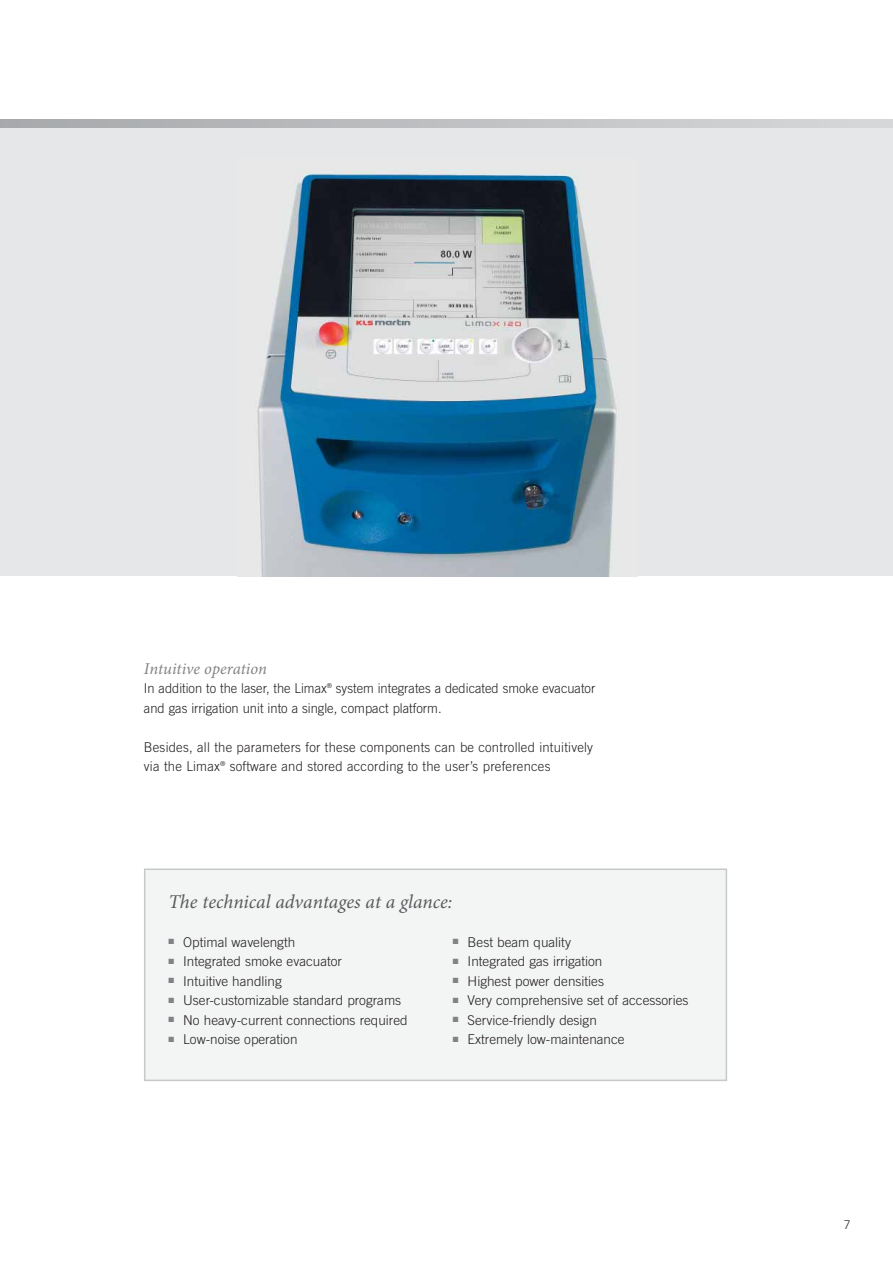
<style>
.page{position:relative;width:893px;height:1263px;background:#fff}
.page>*{position:absolute;margin:0;border:0;box-sizing:border-box;transform-origin:0 0}
.t1{font:italic 19.5px "Minion Pro";color:#58595b}
.t2{font:italic 16.5px "Minion Pro";color:#808285}
.t3{font:300 13.5px/19.5px "Trade Gothic";color:#231f20}
.t4{font:300 13.5px/19.5px "Trade Gothic";color:#231f20;scale:.96 1}
.t5{font:300 12px "Trade Gothic";color:#231f20}
</style>
<div class="page">
<div style="left:0;top:128px;width:893px;height:448px;background:#e6e7e8"></div>
<img style="left:257px;top:170px;width:360px;height:406px">
<svg style="left:0;top:119px;width:893px;height:9px;background:#bec0c2"></svg>
<div style="left:145px;top:870px;width:581px;height:209px;background:#f3f4f4"></div>
<div style="left:144px;top:868px;width:583px;height:213px;border:2px solid #c6c8ca"></div>
<p class="t2" style="left:144px;top:662px;width:124px">Intuitive operation</p>
<p class="t4" style="left:144px;top:680px;width:472px">In addition to the laser, the Limax<sup>®</sup> system integrates a dedicated smoke evacuator and gas irrigation unit into a single, compact platform.</p>
<p class="t3" style="left:144px;top:738px;width:451px">Besides, all the parameters for these components can be controlled intuitively via the Limax<sup>®</sup> software and stored according to the user’s preferences</p>
<h1 class="t1" style="left:168px;top:894px;width:286px">The technical advantages at a glance:</h1>
<p class="t3" style="left:168px;top:933px;width:128px"><sup>■</sup> Optimal wavelength</p>
<p class="t3" style="left:168px;top:953px;width:175px"><sup>■</sup> Integrated smoke evacuator</p>
<p class="t3" style="left:168px;top:972px;width:115px"><sup>■</sup> Intuitive handling</p>
<p class="t3" style="left:168px;top:992px;width:234px"><sup>■</sup> User-customizable standard programs</p>
<p class="t3" style="left:168px;top:1011px;width:241px"><sup>■</sup> No heavy-current connections required</p>
<p class="t3" style="left:168px;top:1031px;width:131px"><sup>■</sup> Low-noise operation</p>
<p class="t3" style="left:453px;top:933px;width:120px"><sup>■</sup> Best beam quality</p>
<p class="t3" style="left:453px;top:953px;width:151px"><sup>■</sup> Integrated gas irrigation</p>
<p class="t3" style="left:453px;top:972px;width:153px"><sup>■</sup> Highest power densities</p>
<p class="t3" style="left:453px;top:992px;width:237px"><sup>■</sup> Very comprehensive set of accessories</p>
<p class="t3" style="left:453px;top:1011px;width:146px"><sup>■</sup> Service-friendly design</p>
<p class="t3" style="left:453px;top:1031px;width:173px"><sup>■</sup> Extremely low-maintenance</p>
<p class="t5" style="left:844px;top:1220px;width:8px">7</p>
</div>
